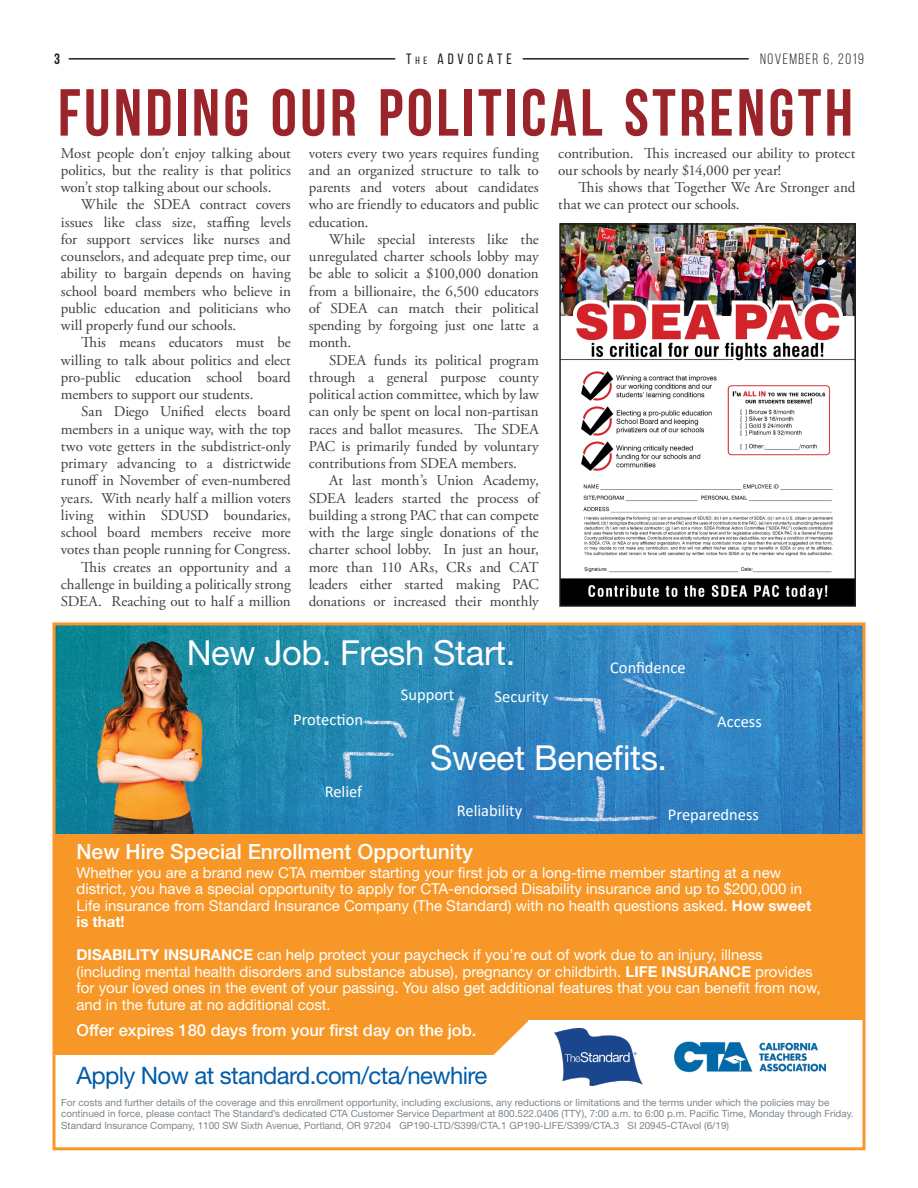
<style>
.page{position:relative;width:918px;height:1188px;background:#fff}
.page>*{position:absolute;margin:0;border:0;box-sizing:border-box;transform-origin:0 0}
.t1{font:700 66.3px "Bebas Neue";letter-spacing:.05em;color:#9b242a}
.t2{font:34.5px "Helvetica Neue LT Std";letter-spacing:-.01em;color:#fff}
.t3{font:24px "Helvetica Neue LT Std";letter-spacing:-.025em;color:#015ca9}
.t4{font:500 21px "Helvetica Neue LT Std";color:#fff}
.t5{font:16.5px "Calibri";color:#fff}
.t6{font:500 16.5px "Helvetica Neue LT Std";color:#fff}
.t7{font:15px/17.2px "Adobe Garamond Pro";letter-spacing:-.005em;color:#3e3e3f;text-align:justify}
.t8{font:15px/16.5px "Helvetica Neue LT Std";color:#fff}
.t9{font:15px "Bebas Neue";letter-spacing:.1em;color:#231f20}
.t10{font:15px "Bebas Neue";letter-spacing:.26em;color:#231f20}
.t11{font:700 15px "Bebas Neue";color:#231f20}
.t12{font:9.9px/11.4px "Helvetica Neue LT Std";color:#7c858c}
.s1{font-size:10.5px}
.s2{font-weight:700}
</style>
<div class="page">
<img style="left:56px;top:626px;width:806px;height:208px">
<div style="left:54px;top:834px;width:810px;height:221px;background:#f79727"></div>
<div style="left:529px;top:1021px;width:335px;height:111px;background:#fff"></div>
<svg style="left:493px;top:1021px;width:36px;height:34px"></svg>
<img style="left:77px;top:640px;width:173px;height:193px">
<img style="left:554px;top:1029px;width:271px;height:57px">
<div style="left:52px;top:622px;width:814px;height:528px;border:3px solid #f89828"></div>
<hr style="left:69px;top:58px;width:326px;height:2px;background:#231f20">
<hr style="left:523px;top:58px;width:226px;height:2px;background:#231f20">
<img style="left:562px;top:226px;width:291px;height:378px">
<div style="left:559px;top:223px;width:297px;height:384px;border:2px solid #231f20"></div>
<p class="t11" style="left:54px;top:51px;width:7px">3</p>
<p class="t10" style="left:406px;top:51px;width:100px">T <span class="s1">h e</span> ADVOCATE</p>
<p class="t9" style="left:760px;top:51px;width:105px">NOVEMBER 6, 2019</p>
<p class="t1" style="left:58px;top:76px;width:797px">FUNDING OUR POLITICAL STRENGTH</p>
<p class="t7" style="left:558px;top:145px;width:299px">contribution. This increased our ability to protect our schools by nearly $14,000 per year!</p>
<p class="t7" style="left:558px;top:179px;width:299px;text-indent:20px">This shows that Together We Are Stronger and that we can protect our schools.</p>
<p class="t7" style="left:61px;top:145px;width:231px">Most people don’t enjoy talking about politics, but the reality is that politics won’t stop talking about our schools.</p>
<p class="t7" style="left:61px;top:196px;width:231px;text-indent:20px">While the SDEA contract covers issues like class size, staffing levels for support services like nurses and counselors, and adequate prep time, our ability to bargain depends on having school board members who believe in public education and politicians who will properly fund our schools.</p>
<p class="t7" style="left:61px;top:334px;width:231px;text-indent:20px">This means educators must be willing to talk about politics and elect pro-public education school board members to support our students.</p>
<p class="t7" style="left:61px;top:403px;width:231px;text-indent:20px">San Diego Unified elects board members in a unique way, with the top two vote getters in the subdistrict-only primary advancing to a districtwide runoff in November of even-numbered years. With nearly half a million voters living within SDUSD boundaries, school board members receive more votes than people running for Congress.</p>
<p class="t7" style="left:61px;top:559px;width:231px;text-indent:20px">This creates an opportunity and a challenge in building a politically strong SDEA. Reaching out to half a million</p>
<p class="t7" style="left:309px;top:145px;width:231px">voters every two years requires funding and an organized structure to talk to parents and voters about candidates who are friendly to educators and public education.</p>
<p class="t7" style="left:309px;top:231px;width:231px;text-indent:20px">While special interests like the unregulated charter schools lobby may be able to solicit a $100,000 donation from a billionaire, the 6,500 educators of SDEA can match their political spending by forgoing just one latte a month.</p>
<p class="t7" style="left:309px;top:352px;width:231px;text-indent:20px">SDEA funds its political program through a general purpose county political action committee, which by law can only be spent on local non-partisan races and ballot measures. The SDEA PAC is primarily funded by voluntary contributions from SDEA members.</p>
<p class="t7" style="left:309px;top:472px;width:231px;text-indent:20px">At last month’s Union Academy, SDEA leaders started the process of building a strong PAC that can compete with the large single donations of the charter school lobby. In just an hour, more than 110 ARs, CRs and CAT leaders either started making PAC donations or increased their monthly</p>
<p class="t2" style="left:187px;top:632px;width:330px">New Job. Fresh Start.</p>
<p class="t5" style="left:293px;top:708px;width:71px">Protection</p>
<p class="t5" style="left:401px;top:683px;width:55px">Support</p>
<p class="t5" style="left:495px;top:685px;width:55px">Security</p>
<p class="t5" style="left:610px;top:656px;width:77px">Confidence</p>
<p class="t5" style="left:325px;top:780px;width:39px">Relief</p>
<p class="t2" style="left:430px;top:737px;width:238px">Sweet Benefits.</p>
<p class="t5" style="left:717px;top:710px;width:46px">Access</p>
<p class="t5" style="left:457px;top:799px;width:67px">Reliability</p>
<p class="t4" style="left:76px;top:839px;width:398px">New Hire Special Enrollment Opportunity</p>
<p class="t5" style="left:668px;top:803px;width:93px">Preparedness</p>
<p class="t8" style="left:76px;top:864px;width:736px">Whether you are a brand new CTA member starting your first job or a long-time member starting at a new district, you have a special opportunity to apply for CTA-endorsed Disability insurance and up to $200,000 in Life insurance from Standard Insurance Company (The Standard) with no health questions asked. <span class="s2">How sweet is that!</span></p>
<p class="t8" style="left:76px;top:947px;width:746px"><span class="s2">DISABILITY INSURANCE</span> can help protect your paycheck if you’re out of work due to an injury, illness (including mental health disorders and substance abuse), pregnancy or childbirth. <span class="s2">LIFE INSURANCE</span> provides for your loved ones in the event of your passing. You also get additional features that you can benefit from now, and in the future at no additional cost.</p>
<p class="t6" style="left:76px;top:1021px;width:401px">Offer expires 180 days from your first day on the job.</p>
<p class="t3" style="left:76px;top:1061px;width:412px">Apply Now at standard.com/cta/newhire</p>
<p class="t12" style="left:61px;top:1096px;width:794px">For costs and further details of the coverage and this enrollment opportunity, including exclusions, any reductions or limitations and the terms under which the policies may be continued in force, please contact The Standard’s dedicated CTA Customer Service Department at 800.522.0406 (TTY), 7:00 a.m. to 6:00 p.m. Pacific Time, Monday through Friday.<br>Standard Insurance Company, 1100 SW Sixth Avenue, Portland, OR 97204 GP190-LTD/S399/CTA.1 GP190-LIFE/S399/CTA.3 SI 20945-CTAvol (6/19)</p>
</div>
